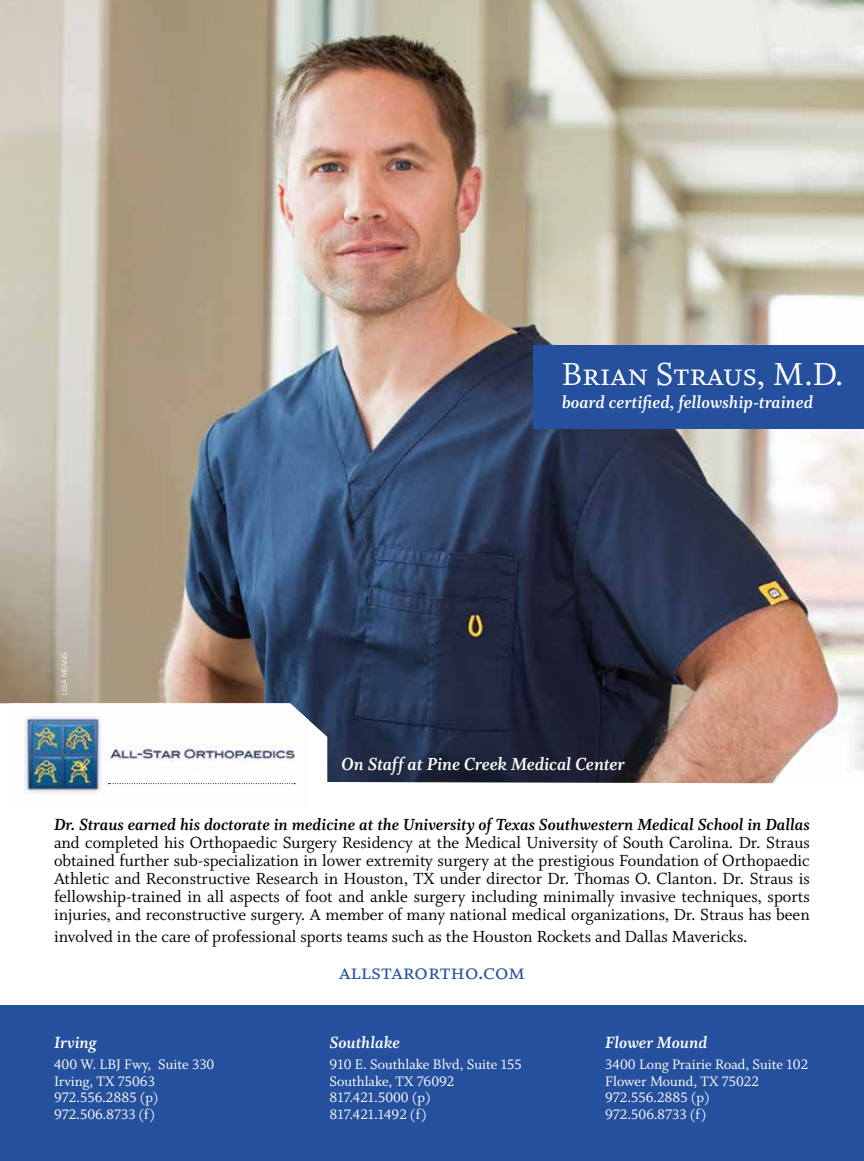
<style>
.page{position:relative;width:864px;height:1161px;background:#fff}
.page>*{position:absolute;margin:0;border:0;box-sizing:border-box;transform-origin:0 0}
.t1{font:35.7px "Whitman Small Caps Os F";color:#fff}
.t2{font:24.15px "Whitman Small Caps LF";color:#25509d}
.t3{font:19.5px "Whitman Bold Italic LF";letter-spacing:-.01em;color:#fff}
.t4{font:19.2px "Whitman Bold Italic LF";color:#fff}
.t5{font:18.15px "Whitman Bold Italic LF";color:#fff}
.t6{font:18px/18px "Whitman Roman LF";color:#000;text-align:justify}
.t7{font:15.3px/16.8px "Whitman Roman LF";color:#fff}
.t8{font:300 7.5px "Helvetica Neue";color:#fff}
.s1{font-family:"Whitman Bold Italic Os F"}
</style>
<div class="page">
<div style="left:0;top:1006px;width:864px;height:155px;background:#25509d"></div>
<img style="left:0;top:0;width:864px;height:784px">
<div style="left:533px;top:346px;width:331px;height:83px;background:#25509d"></div>
<img style="left:0;top:703px;width:327px;height:91px">
<p class="t8" style="left:60px;top:695px;width:44px;rotate:-90deg">LISA MEANS</p>
<p class="t1" style="left:562px;top:355px;width:284px">Brian Straus, M.D.</p>
<p class="t4" style="left:562px;top:392px;width:253px">board certified, fellowship-trained</p>
<p class="t3" style="left:342px;top:754px;width:285px">On Staff at Pine Creek Medical Center</p>
<p class="t6" style="left:54px;top:816px;width:757px"><span class="s1">Dr. Straus earned his doctorate in medicine at the University of Texas Southwestern Medical School in Dallas </span>and completed his Orthopaedic Surgery Residency at the Medical University of South Carolina. Dr. Straus obtained further sub-specialization in lower extremity surgery at the prestigious Foundation of Orthopaedic Athletic and Reconstructive Research in Houston, TX under director Dr. Thomas O. Clanton. Dr. Straus is fellowship-trained in all aspects of foot and ankle surgery including minimally invasive techniques, sports injuries, and reconstructive surgery. A member of many national medical organizations, Dr. Straus has been</p>
<p class="t6" style="left:54px;top:928px;width:695px">involved in the care of professional sports teams such as the Houston Rockets and Dallas Mavericks.</p>
<p class="t5" style="left:54px;top:1032px;width:44px">Irving</p>
<p class="t7" style="left:54px;top:1056px;width:162px">400 W. LBJ Fwy, Suite 330<br>Irving, TX 75063<br>972.556.2885 (p)<br>972.506.8733 (f)</p>
<p class="t2" style="left:339px;top:958px;width:187px">allstarortho.com</p>
<p class="t5" style="left:330px;top:1032px;width:72px">Southlake</p>
<p class="t7" style="left:330px;top:1056px;width:194px">910 E. Southlake Blvd, Suite 155<br>Southlake, TX 76092<br>817.421.5000 (p)<br>817.421.1492 (f)</p>
<p class="t5" style="left:605px;top:1032px;width:104px">Flower Mound</p>
<p class="t7" style="left:605px;top:1056px;width:205px">3400 Long Prairie Road, Suite 102<br>Flower Mound, TX 75022<br>972.556.2885 (p)<br>972.506.8733 (f)</p>
</div>
